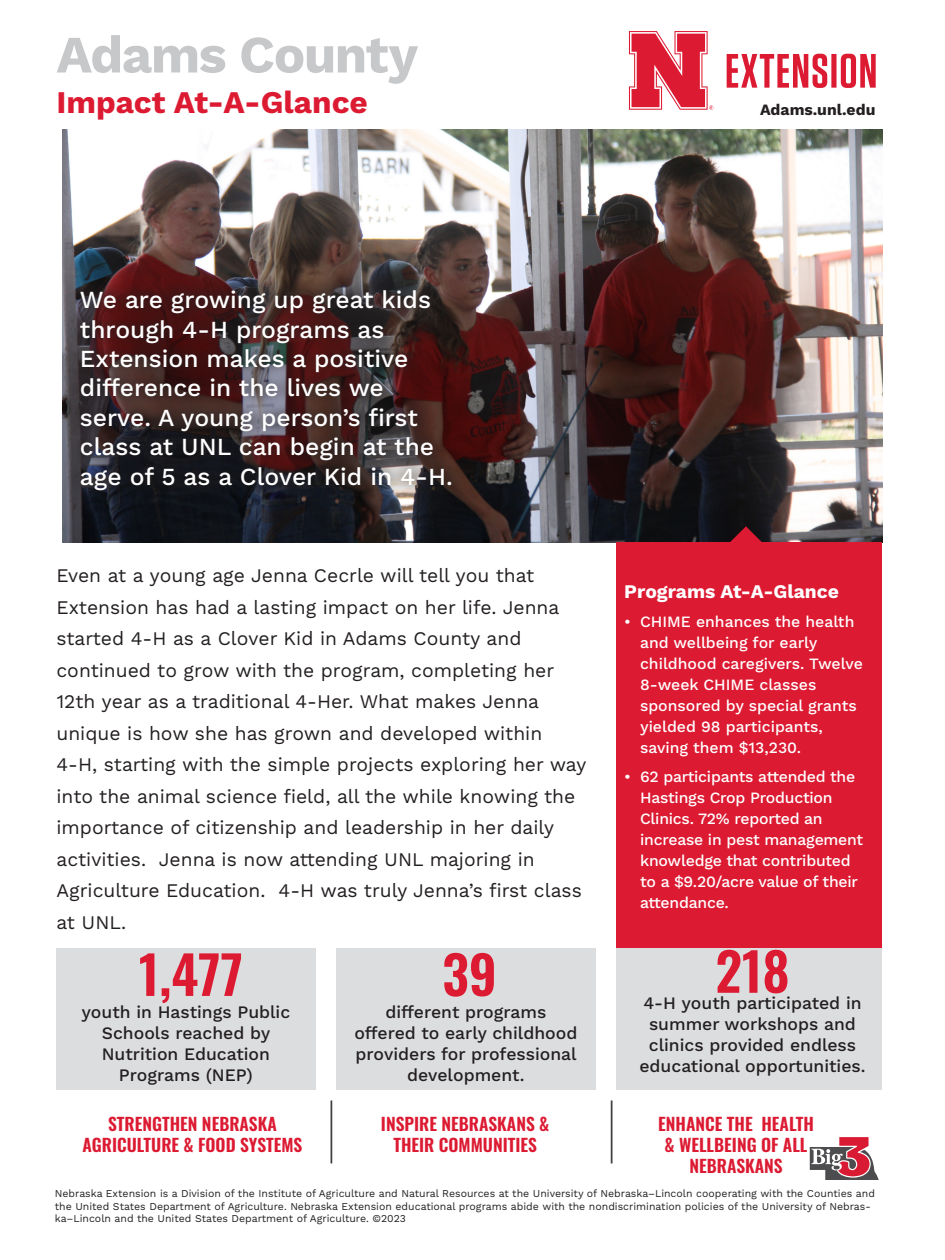
<style>
.page{position:relative;width:945px;height:1260px;background:#fff}
.page>*{position:absolute;margin:0;border:0;box-sizing:border-box;transform-origin:0 0}
.t1{font:700 52.5px "Work Sans";letter-spacing:-.03em;color:#c7c8ca}
.t2{font:600 52.5px "Oswald";color:#dc1a32}
.t3{font:700 31.5px "Work Sans";color:#dc1a32}
.t4{font:500 24.5px/29.4px "Work Sans";color:#fff}
.t5{font:19.25px/31.5px "Work Sans";color:#231f20}
.t6{font:700 19.25px "Work Sans";color:#fff}
.t7{font:500 17.5px/21px "Work Sans";color:#231f20;text-align:center}
.t8{font:600 17.5px/21px "Oswald";color:#dc1a32;text-align:center}
.t9{font:500 15.75px/21px "Work Sans";letter-spacing:-.015em;color:#fff}
.t10{font:700 15.75px "Work Sans";color:#231f20}
.t11{font:10.5px/12.6px "Work Sans";color:#231f20}
</style>
<div class="page">
<img style="left:63px;top:130px;width:819px;height:413px">
<div style="left:336px;top:948px;width:260px;height:142px;background:#dcdddf"></div>
<div style="left:616px;top:948px;width:266px;height:142px;background:#dcdddf"></div>
<svg style="left:727px;top:54px;width:149px;height:34px"></svg>
<svg style="left:629px;top:31px;width:84px;height:79px"></svg>
<div style="left:616px;top:543px;width:266px;height:405px;background:#dc1a32"></div>
<div style="left:64px;top:273px;width:404px;height:233px;background:#231f20;opacity:.75"></div>
<svg style="left:729px;top:526px;width:34px;height:17px"></svg>
<div style="left:56px;top:948px;width:260px;height:142px;background:#dcdddf"></div>
<svg style="left:809px;top:1137px;width:70px;height:43px"></svg>
<hr style="left:331px;top:1100px;width:1px;height:63px;background:#404042">
<hr style="left:611px;top:1100px;width:1px;height:63px;background:#404042">
<p class="t1" style="left:56px;top:24px;width:363px">Adams County</p>
<p class="t3" style="left:56px;top:84px;width:313px">Impact At-A-Glance</p>
<p class="t10" style="left:760px;top:101px;width:117px">Adams.unl.edu</p>
<p class="t4" style="left:80px;top:286px;width:374px">We are growing up great kids through 4-H programs as<br>Extension makes a positive difference in the lives we serve. A young person’s first class at UNL can begin at the age of 5 as a Clover Kid in 4-H.</p>
<p class="t5" style="left:56px;top:561px;width:532px">Even at a young age Jenna Cecrle will tell you that Extension has had a lasting impact on her life. Jenna started 4-H as a Clover Kid in Adams County and continued to grow with the program, completing her 12th year as a traditional 4-Her. What makes Jenna unique is how she has grown and developed within 4-H, starting with the simple projects exploring her way into the animal science field, all the while knowing the importance of citizenship and leadership in her daily activities. Jenna is now attending UNL majoring in Agriculture Education. 4-H was truly Jenna’s first class at UNL.</p>
<p class="t2" style="left:139px;top:947px;width:106px">1,477</p>
<p class="t7" style="left:81px;top:1002px;width:210px">youth in Hastings Public<br>Schools reached by<br>Nutrition Education<br>Programs (NEP)</p>
<p class="t2" style="left:442px;top:947px;width:56px">39</p>
<p class="t7" style="left:354px;top:1002px;width:225px">different programs offered to early childhood providers for professional development.</p>
<p class="t6" style="left:624px;top:580px;width:216px">Programs At-A-Glance</p>
<p class="t9" style="left:640px;top:612px;width:224px;text-indent:-16px">• CHIME enhances the health and wellbeing for early childhood caregivers. Twelve<br>8-week CHIME classes sponsored by special grants yielded 98 participants, saving them $13,230.</p>
<p class="t9" style="left:640px;top:766px;width:225px;text-indent:-16px">• 62 participants attended the<br>Hastings Crop Production<br>Clinics. 72% reported an increase in pest management knowledge that contributed to a $9.20/acre value of their attendance.</p>
<p class="t2" style="left:715px;top:944px;width:76px">218</p>
<p class="t7" style="left:639px;top:994px;width:228px">4-H youth participated in summer workshops and clinics provided endless educational opportunities.</p>
<p class="t8" style="left:83px;top:1114px;width:221px">STRENGTHEN NEBRASKA<br>AGRICULTURE &amp; FOOD SYSTEMS</p>
<p class="t8" style="left:381px;top:1114px;width:170px">INSPIRE NEBRASKANS &amp;<br>THEIR COMMUNITIES</p>
<p class="t8" style="left:658px;top:1114px;width:157px">ENHANCE THE HEALTH &amp; WELLBEING OF ALL<br>NEBRASKANS</p>
<p class="t11" style="left:55px;top:1188px;width:822px">Nebraska Extension is a Division of the Institute of Agriculture and Natural Resources at the University of Nebraska–Lincoln cooperating with the Counties and the United States Department of Agriculture. Nebraska Extension educational programs abide with the nondiscrimination policies of the University of Nebras&shy;ka–Lincoln and the United States Department of Agriculture. ©2023</p>
</div>
